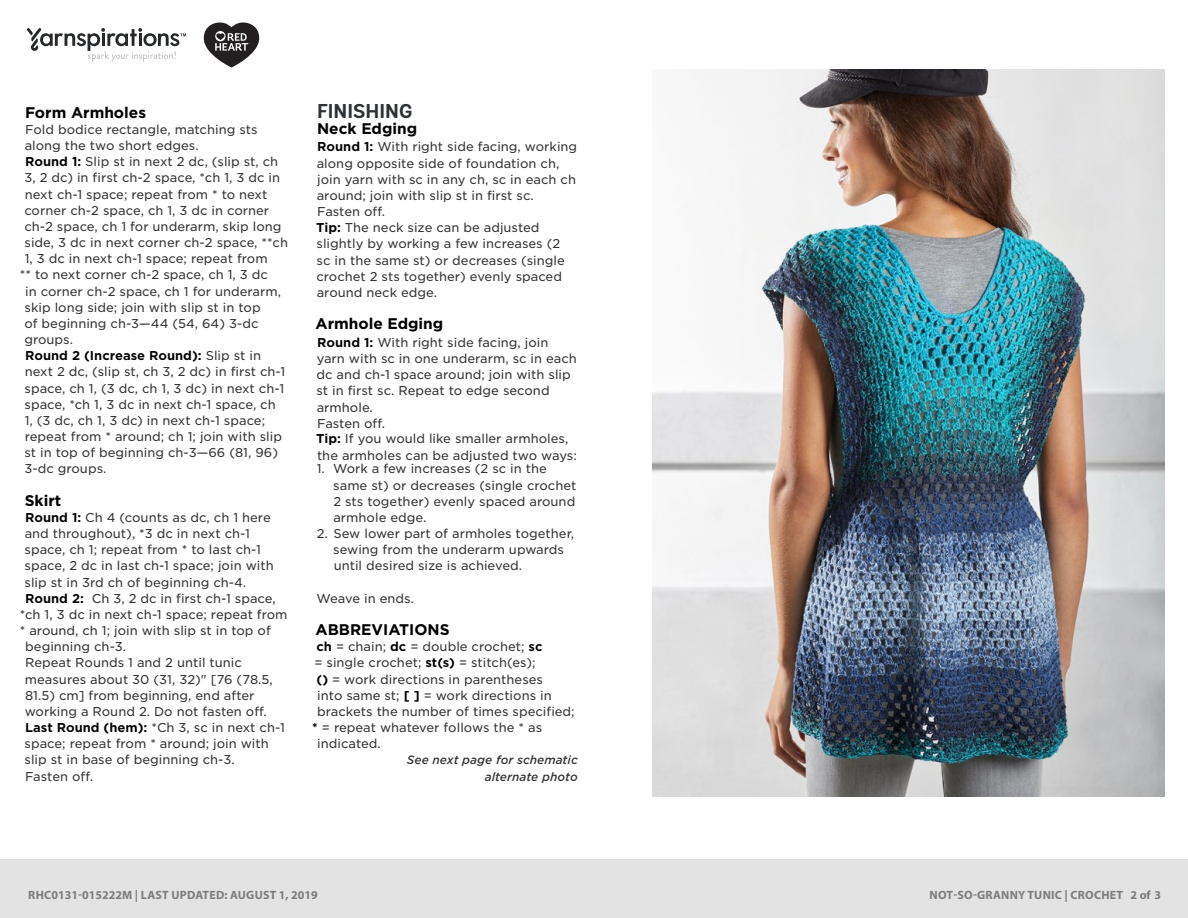
<style>
.page{position:relative;width:1188px;height:918px;background:#fff}
.page>*{position:absolute;margin:0;border:0;box-sizing:border-box;transform-origin:0 0}
.t1{font:700 19.95px "Andes Rounded";color:#2e3236}
.t2{font:700 15.45px "Gotham";color:#000}
.t3{font:12.3px/16.2px "Gotham S Sm";color:#333334}
.t4{font:700 12.3px "Gotham S Sm";color:#000}
.t5{font:700 12px "Myriad Pro";letter-spacing:.02em;color:#7d7d7d}
.t6{font:italic 500 11.55px/16.2px "Gotham S Sm";color:#333334;text-align:right}
.t7{font:10.8px "Gotham S Sm";color:#58595b}
.t8{font:9.3px "Gotham";letter-spacing:.02em;color:#58595b}
.s1{font-weight:700;color:#000}
.s2{font-weight:400;color:#333334}
.s3{font-weight:500}
</style>
<div class="page">
<img style="left:653px;top:69px;width:512px;height:728px">
<div style="left:0;top:860px;width:1188px;height:58px;background:#e4e3e3"></div>
<svg style="left:27px;top:28px;width:159px;height:34px"></svg>
<svg style="left:204px;top:22px;width:55px;height:46px"></svg>
<p class="t2" style="left:25px;top:102px;width:123px">Form Armholes</p>
<p class="t3" style="left:25px;top:121px;width:234px">Fold bodice rectangle, matching sts</p>
<p class="t3" style="left:25px;top:137px;width:176px">along the two short edges.</p>
<p class="t3" style="left:25px;top:153px;width:255px"><span class="s1">Round 1:</span> Slip st in next 2 dc, (slip st, ch</p>
<p class="t3" style="left:24px;top:170px;width:257px">3, 2 dc) in first ch-2 space, *ch 1, 3 dc in</p>
<p class="t3" style="left:25px;top:186px;width:244px">next ch-1 space; repeat from * to next</p>
<p class="t3" style="left:24px;top:202px;width:246px">corner ch-2 space, ch 1, 3 dc in corner</p>
<p class="t3" style="left:24px;top:218px;width:259px">ch-2 space, ch 1 for underarm, skip long</p>
<p class="t3" style="left:25px;top:234px;width:265px">side, 3 dc in next corner ch-2 space, **ch</p>
<p class="t3" style="left:25px;top:250px;width:245px">1, 3 dc in next ch-1 space; repeat from</p>
<p class="t3" style="left:20px;top:267px;width:250px">** to next corner ch-2 space, ch 1, 3 dc</p>
<p class="t3" style="left:25px;top:283px;width:257px">in corner ch-2 space, ch 1 for underarm,</p>
<p class="t3" style="left:25px;top:299px;width:238px">skip long side; join with slip st in top</p>
<p class="t3" style="left:24px;top:315px;width:236px">of beginning ch-3—44 (54, 64) 3-dc</p>
<p class="t3" style="left:24px;top:331px;width:50px">groups.</p>
<p class="t4" style="left:25px;top:347px;width:237px">Round 2 (Increase Round): <span class="s2">Slip st in</span></p>
<p class="t3" style="left:25px;top:364px;width:262px">next 2 dc, (slip st, ch 3, 2 dc) in first ch-1</p>
<p class="t3" style="left:25px;top:380px;width:261px">space, ch 1, (3 dc, ch 1, 3 dc) in next ch-1</p>
<p class="t3" style="left:25px;top:396px;width:253px">space, *ch 1, 3 dc in next ch-1 space, ch</p>
<p class="t3" style="left:25px;top:412px;width:242px">1, (3 dc, ch 1, 3 dc) in next ch-1 space;</p>
<p class="t3" style="left:25px;top:428px;width:259px">repeat from * around; ch 1; join with slip</p>
<p class="t3" style="left:25px;top:444px;width:255px">st in top of beginning ch-3—66 (81, 96)</p>
<p class="t3" style="left:24px;top:460px;width:84px">3-dc groups.</p>
<p class="t2" style="left:25px;top:490px;width:38px">Skirt</p>
<p class="t3" style="left:25px;top:509px;width:247px"><span class="s1">Round 1:</span> Ch 4 (counts as dc, ch 1 here</p>
<p class="t3" style="left:25px;top:525px;width:227px">and throughout), *3 dc in next ch-1</p>
<p class="t3" style="left:25px;top:541px;width:238px">space, ch 1; repeat from * to last ch-1</p>
<p class="t3" style="left:25px;top:558px;width:251px">space, 2 dc in last ch-1 space; join with</p>
<p class="t3" style="left:25px;top:574px;width:223px">slip st in 3rd ch of beginning ch-4.</p>
<p class="t3" style="left:25px;top:590px;width:252px"><span class="s1">Round 2:</span> Ch 3, 2 dc in first ch-1 space,</p>
<p class="t3" style="left:20px;top:606px;width:269px">*ch 1, 3 dc in next ch-1 space; repeat from</p>
<p class="t3" style="left:20px;top:622px;width:253px">* around, ch 1; join with slip st in top of</p>
<p class="t3" style="left:25px;top:638px;width:102px">beginning ch-3.</p>
<p class="t3" style="left:25px;top:655px;width:218px">Repeat Rounds 1 and 2 until tunic</p>
<p class="t3" style="left:25px;top:671px;width:250px">measures about 30 (31, 32)" [76 (78.5,</p>
<p class="t3" style="left:25px;top:687px;width:231px">81.5) cm] from beginning, end after</p>
<p class="t3" style="left:25px;top:703px;width:244px">working a Round 2. Do not fasten off.</p>
<p class="t3" style="left:25px;top:719px;width:261px"><span class="s1">Last Round (hem):</span> *Ch 3, sc in next ch-1</p>
<p class="t3" style="left:25px;top:735px;width:246px">space; repeat from * around; join with</p>
<p class="t3" style="left:25px;top:752px;width:212px">slip st in base of beginning ch-3.</p>
<p class="t3" style="left:25px;top:768px;width:69px">Fasten off.</p>
<p class="t1" style="left:317px;top:98px;width:97px">FINISHING</p>
<p class="t2" style="left:317px;top:118px;width:102px">Neck Edging</p>
<p class="t3" style="left:316px;top:139px;width:263px"><span class="s1">Round 1:</span> With right side facing, working along opposite side of foundation ch, join yarn with sc in any ch, sc in each ch around; join with slip st in first sc.<br>Fasten off.<br><span class="s1">Tip:</span> The neck size can be adjusted slightly by working a few increases (2<br>sc in the same st) or decreases (single crochet 2 sts together) evenly spaced around neck edge.</p>
<p class="t2" style="left:316px;top:314px;width:129px">Armhole Edging</p>
<p class="t3" style="left:316px;top:334px;width:262px"><span class="s1">Round 1:</span> With right side facing, join yarn with sc in one underarm, sc in each dc and ch-1 space around; join with slip st in first sc. Repeat to edge second armhole.<br>Fasten off.<br><span class="s1">Tip:</span> If you would like smaller armholes, the armholes can be adjusted two ways:</p>
<p class="t3" style="left:333px;top:461px;width:245px;text-indent:-17px">1. Work a few increases (2 sc in the same st) or decreases (single crochet<br>2 sts together) evenly spaced around armhole edge.</p>
<p class="t3" style="left:333px;top:525px;width:242px;text-indent:-17px">2. Sew lower part of armholes together, sewing from the underarm upwards until desired size is achieved.</p>
<p class="t3" style="left:317px;top:590px;width:99px">Weave in ends.</p>
<p class="t2" style="left:316px;top:619px;width:136px">ABBREVIATIONS</p>
<p class="t3" style="left:317px;top:638px;width:228px"><span class="s1">ch</span> = chain; <span class="s1">dc</span> = double crochet; <span class="s1">sc</span></p>
<p class="t3" style="left:314px;top:655px;width:223px">= single crochet; <span class="s1">st(s)</span> = stitch(es);</p>
<p class="t3" style="left:317px;top:671px;width:228px"><span class="s1">()</span> = work directions in parentheses</p>
<p class="t3" style="left:317px;top:687px;width:236px">into same st; <span class="s1">[ ]</span> = work directions in</p>
<p class="t3" style="left:317px;top:703px;width:259px">brackets the number of times specified;</p>
<p class="t3" style="left:312px;top:719px;width:231px"><span class="s1">*</span> = repeat whatever follows the * as</p>
<p class="t3" style="left:317px;top:735px;width:65px">indicated.</p>
<p class="t6" style="left:407px;top:752px;width:172px">See next page for schematic alternate photo</p>
<p class="t8" style="left:25px;top:884px;width:99px">©2018 Coats &amp; Clark</p>
<p class="t7" style="left:1100px;top:882px;width:66px">Page <span class="s3">2</span> of <span class="s3">3</span></p>
<p class="t5" style="left:28px;top:887px;width:291px">RHC0131-015222M | LAST UPDATED: AUGUST 1, 2019</p>
<p class="t5" style="left:930px;top:887px;width:233px">NOT-SO-GRANNY TUNIC | CROCHET 2 of 3</p>
</div>
